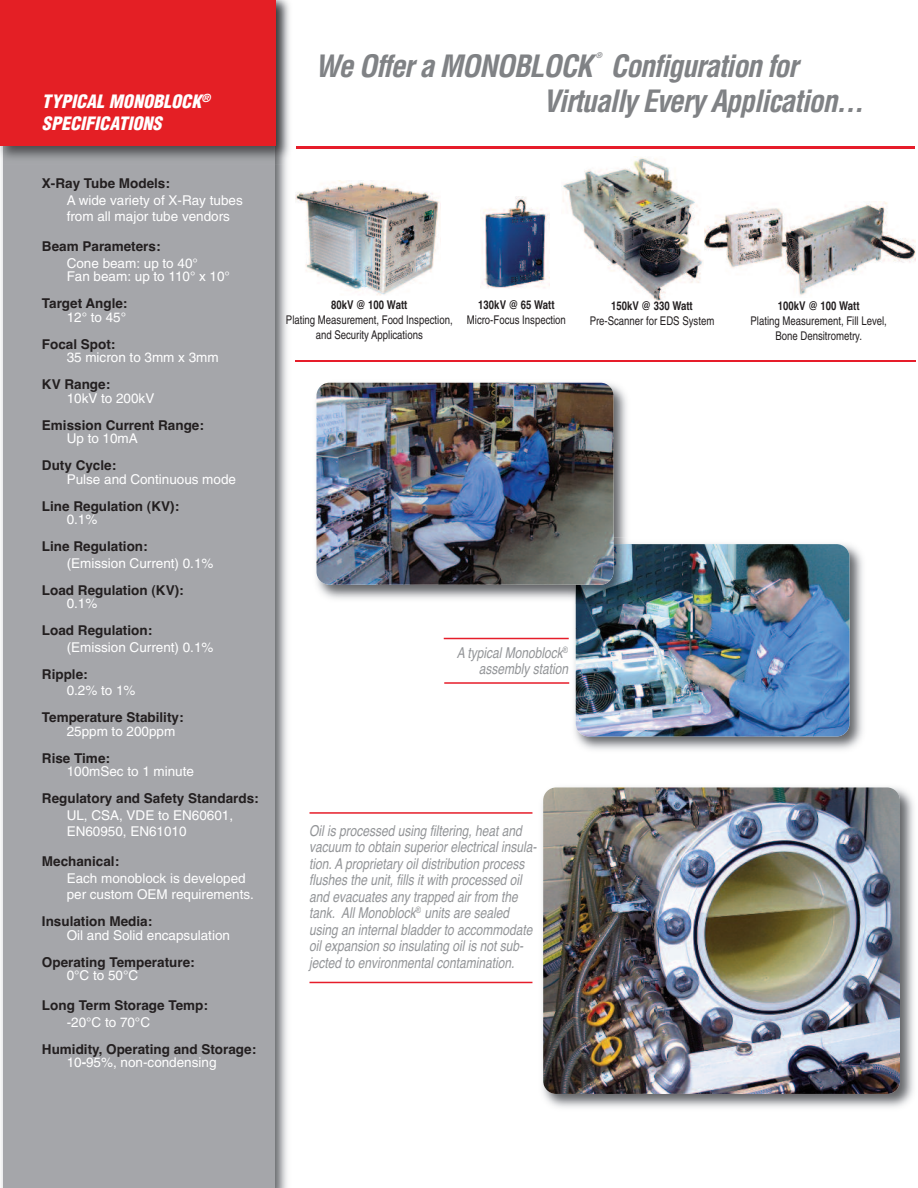
<style>
.page{position:relative;width:918px;height:1188px;background:#fff}
.page>*{position:absolute;margin:0;border:0;box-sizing:border-box;transform-origin:0 0}
.t1{font:italic 700 condensed 30px/36px "Helvetica";letter-spacing:-.035em;color:#808285;text-align:center}
.t2{font:italic 900 condensed 18px/21.6px "Helvetica";letter-spacing:.005em;color:#fff}
.t3{font:15px/16.5px "Helvetica Oblique TT";color:#939598;scale:.8 1}
.t4{font:13.5px/16.5px "Helvetica";color:#fff}
.t5{font:13.5px "Helvetica Bold TT";color:#231f20}
.t6{font:12px/15px "Helvetica";color:#231f20;text-align:center;scale:.8 1}
.t7{font:12px "Helvetica Bold TT";color:#231f20;scale:.8 1}
.t8{font:italic 700 condensed 7.5px "Helvetica";color:#808285}
.s1{font-weight:700}
</style>
<div class="page">
<img style="left:1px;top:165px;width:286px;height:1023px">
<div style="left:3px;top:0;width:272px;height:1188px;background:#a5a6aa"></div>
<img style="left:0;top:0;width:290px;height:165px">
<img style="left:3px;top:145px;width:272px;height:20px">
<div style="left:0;top:0;width:276px;height:145px;background:#e41f25"></div>
<img style="left:563px;top:157px;width:140px;height:147px">
<img style="left:482px;top:196px;width:67px;height:92px">
<img style="left:295px;top:180px;width:145px;height:115px">
<hr style="left:296px;top:146px;width:619px;height:2px;background:#e61d2a">
<hr style="left:296px;top:360px;width:620px;height:2px;background:#e61d2a">
<img style="left:542px;top:787px;width:372px;height:321px">
<img style="left:543px;top:787px;width:357px;height:307px;border-radius:13px">
<img style="left:569px;top:544px;width:294px;height:206px">
<img style="left:576px;top:544px;width:273px;height:192px;border-radius:13px">
<hr style="left:310px;top:812px;width:222px;height:2px;background:#e61d2a">
<hr style="left:309px;top:982px;width:223px;height:1px;background:#e61d2a">
<img style="left:316px;top:382px;width:315px;height:222px">
<img style="left:576px;top:544px;width:57px;height:60px">
<img style="left:316px;top:383px;width:298px;height:202px;border-radius:13px">
<hr style="left:444px;top:638px;width:125px;height:1px;background:#e61d2a">
<hr style="left:444px;top:682px;width:125px;height:2px;background:#e61d2a">
<img style="left:704px;top:201px;width:211px;height:95px">
<h2 class="t2" style="left:42px;top:91px;width:170px">TYPICAL MONOBLOCK<sup>®<br></sup>SPECIFICATIONS</h2>
<p class="t5" style="left:42px;top:176px;width:130px">X-Ray Tube Models:</p>
<p class="t4" style="left:67px;top:193px;width:178px">A wide variety of X-Ray tubes from all major tube vendors</p>
<p class="t5" style="left:42px;top:239px;width:120px">Beam Parameters:</p>
<p class="t4" style="left:67px;top:258px;width:165px;line-height:13.5px">Cone beam: up to 40°<br>Fan beam: up to 110° x 10°</p>
<p class="t5" style="left:42px;top:296px;width:87px">Target Angle:</p>
<p class="t4" style="left:67px;top:310px;width:61px">12° to 45°</p>
<p class="t5" style="left:42px;top:336px;width:75px">Focal Spot:</p>
<p class="t4" style="left:67px;top:351px;width:154px">35 micron to 3mm x 3mm</p>
<p class="t5" style="left:42px;top:377px;width:70px">KV Range:</p>
<p class="t4" style="left:67px;top:391px;width:89px">10kV to 200kV</p>
<p class="t5" style="left:42px;top:417px;width:164px">Emission Current Range:</p>
<p class="t4" style="left:67px;top:432px;width:73px">Up to 10mA</p>
<p class="t5" style="left:42px;top:458px;width:76px">Duty Cycle:</p>
<p class="t4" style="left:67px;top:472px;width:171px">Pulse and Continuous mode</p>
<p class="t5" style="left:42px;top:498px;width:139px">Line Regulation (KV):</p>
<p class="t4" style="left:67px;top:513px;width:32px">0.1%</p>
<p class="t5" style="left:42px;top:539px;width:107px">Line Regulation:</p>
<p class="t4" style="left:67px;top:556px;width:148px">(Emission Current) 0.1%</p>
<p class="t5" style="left:42px;top:582px;width:143px">Load Regulation (KV):</p>
<p class="t4" style="left:67px;top:597px;width:32px">0.1%</p>
<p class="t5" style="left:42px;top:623px;width:112px">Load Regulation:</p>
<p class="t4" style="left:67px;top:640px;width:148px">(Emission Current) 0.1%</p>
<p class="t5" style="left:42px;top:666px;width:47px">Ripple:</p>
<p class="t4" style="left:67px;top:684px;width:70px">0.2% to 1%</p>
<p class="t5" style="left:42px;top:710px;width:143px">Temperature Stability:</p>
<p class="t4" style="left:67px;top:724px;width:110px">25ppm to 200ppm</p>
<p class="t5" style="left:42px;top:750px;width:70px">Rise Time:</p>
<p class="t4" style="left:67px;top:765px;width:129px">100mSec to 1 minute</p>
<p class="t5" style="left:42px;top:791px;width:218px">Regulatory and Safety Standards:</p>
<p class="t4" style="left:67px;top:808px;width:168px">UL, CSA, VDE to EN60601,<br>EN60950, EN61010</p>
<p class="t5" style="left:42px;top:854px;width:79px">Mechanical:</p>
<p class="t4" style="left:67px;top:871px;width:189px">Each monoblock is developed per custom OEM requirements.</p>
<p class="t5" style="left:42px;top:914px;width:112px">Insulation Media:</p>
<p class="t4" style="left:67px;top:928px;width:165px">Oil and Solid encapsulation</p>
<p class="t5" style="left:42px;top:954px;width:154px">Operating Temperature:</p>
<p class="t4" style="left:67px;top:969px;width:73px">0°C to 50°C</p>
<p class="t5" style="left:42px;top:998px;width:168px">Long Term Storage Temp:</p>
<p class="t4" style="left:67px;top:1015px;width:85px">-20°C to 70°C</p>
<p class="t5" style="left:42px;top:1041px;width:216px">Humidity, Operating and Storage:</p>
<p class="t4" style="left:67px;top:1056px;width:151px">10<span class="s1">-</span>95%, non-condensing</p>
<h1 class="t1" style="left:315px;top:48px;width:279px">We Offer a MONOBLOCK</h1>
<p class="t8" style="left:596px;top:51px;width:8px">®</p>
<h1 class="t1" style="left:543px;top:48px;width:322px">Configuration for<br>Virtually Every Application...</h1>
<p class="t7" style="left:331px;top:298px;width:97px">80kV @ 100 Watt</p>
<p class="t6" style="left:286px;top:314px;width:210px">Plating Measurement, Food Inspection, and Security Applications</p>
<p class="t7" style="left:478px;top:298px;width:97px">130kV @ 65 Watt</p>
<p class="t6" style="left:467px;top:314px;width:125px">Micro-Focus Inspection</p>
<p class="t7" style="left:611px;top:299px;width:103px">150kV @ 330 Watt</p>
<p class="t6" style="left:590px;top:314px;width:157px">Pre-Scanner for EDS System</p>
<p class="t7" style="left:778px;top:299px;width:103px">100kV @ 100 Watt</p>
<p class="t6" style="left:751px;top:314px;width:172px">Plating Measurement, Fill Level,<br>Bone Densitrometry.</p>
<p class="t3" style="left:457px;top:644px;width:141px;text-align:right">A typical Monoblock<sup>® </sup>assembly station</p>
<p class="t3" style="left:309px;top:822px;width:286px">Oil is processed using filtering, heat and vacuum to obtain superior electrical insula&shy;tion. A proprietary oil distribution process flushes the unit, fills it with processed oil and evacuates any trapped air from the tank. All Monoblock<sup>®</sup> units are sealed using an internal bladder to accommodate oil expansion so insulating oil is not sub&shy;jected to environmental contamination.</p>
</div>
